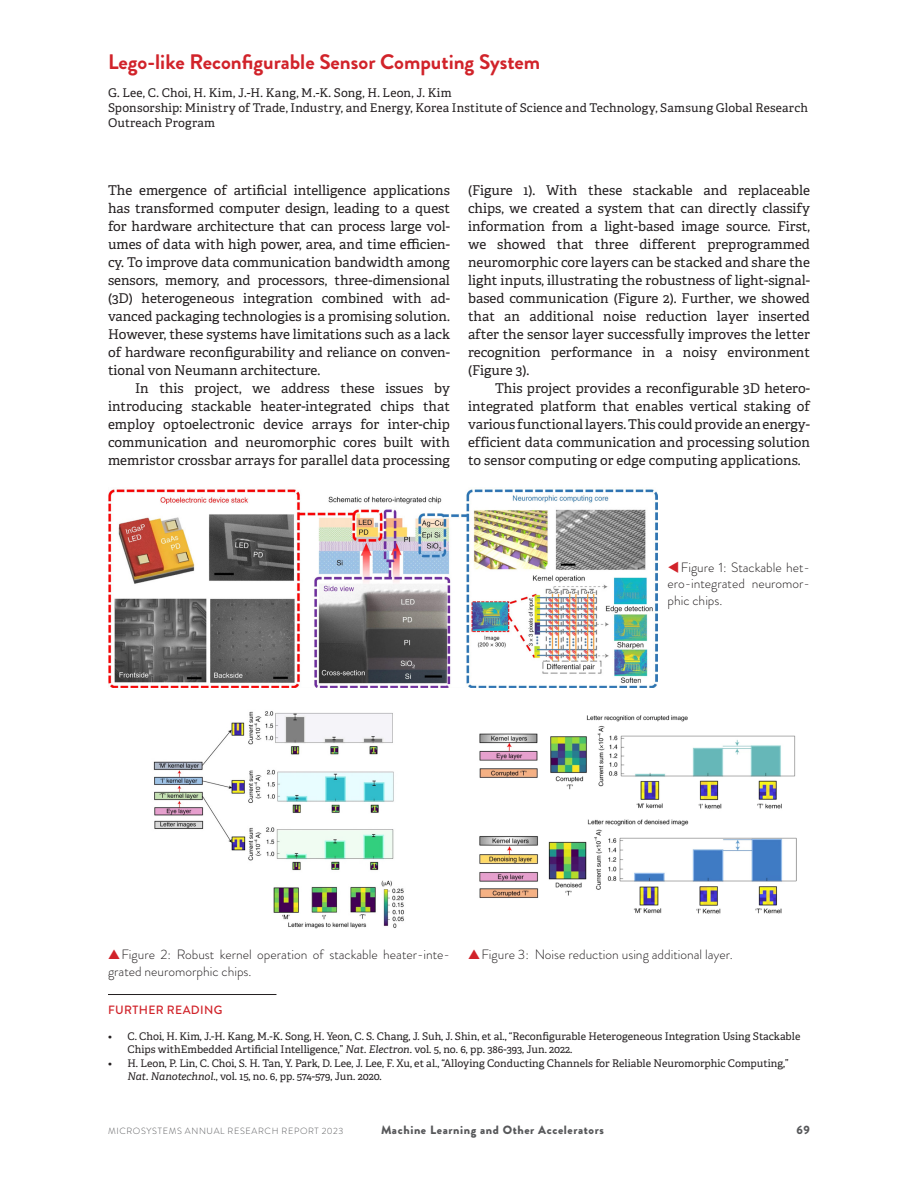
<style>
.page{position:relative;width:918px;height:1188px;background:#fff}
.page>*{position:absolute;margin:0;border:0;box-sizing:border-box;transform-origin:0 0}
.t1{font:700 21px "Brandon Grotesque";color:#d1232a}
.Paragraph_2{font:13.5px/18px "Adelle Basic";color:#231f20;text-align:justify}
.Paragraph_1{font:13.5px/18px "Adelle Basic";color:#231f20;text-align:justify}
.t2{font:300 13.5px/16.5px "Brandon Grotesque";color:#231f20;text-align:justify}
.Authors{font:12px/15px "Adelle Basic";letter-spacing:.015em;color:#231f20}
.t3{font:900 12px "Brandon Grotesque";letter-spacing:.05em;color:#57585a}
.Reference_Head{font:500 12px "Brandon Grotesque";letter-spacing:.03em;color:#d1232a}
.t4{font:10.5px/13.5px "Adelle Basic";color:#231f20}
.t5{font:300 9px "Brandon Grotesque";letter-spacing:.07em;color:#57585a}
.s1{color:#d1232a}
.s2{font-style:italic}
</style>
<div class="page">
<hr style="left:108px;top:994px;width:168px;height:1px;background:#231f20">
<img style="left:108px;top:489px;width:549px;height:198px">
<img style="left:153px;top:711px;width:251px;height:218px">
<img style="left:479px;top:715px;width:318px;height:199px">
<p class="t1" style="left:108px;top:47px;width:434px">Lego-like Reconfigurable Sensor Computing System</p>
<p class="Authors" style="left:108px;top:85px;width:345px">G. Lee, C. Choi, H. Kim, J.-H. Kang, M.-K. Song, H. Leon, J. Kim</p>
<p class="Authors" style="left:108px;top:100px;width:702px">Sponsorship: Ministry of Trade, Industry, and Energy, Korea Institute of Science and Technology, Samsung Global Research<br>Outreach Program</p>
<p class="Paragraph_1" style="left:108px;top:181px;width:344px">The emergence of artificial intelligence applications has transformed computer design, leading to a quest for hardware architecture that can process large vol&shy;umes of data with high power, area, and time efficien&shy;cy. To improve data communication bandwidth among sensors, memory, and processors, three-dimensional (3D) heterogeneous integration combined with ad&shy;vanced packaging technologies is a promising solution.<br>However, these systems have limitations such as a lack of hardware reconfigurability and reliance on conven&shy;tional von Neumann architecture.</p>
<p class="Paragraph_2" style="left:108px;top:379px;width:344px;text-indent:27px">In this project, we address these issues by introducing stackable heater-integrated chips that employ optoelectronic device arrays for inter-chip communication and neuromorphic cores built with memristor crossbar arrays for parallel data processing</p>
<p class="Paragraph_2" style="left:468px;top:181px;width:344px">(Figure 1). With these stackable and replaceable chips, we created a system that can directly classify information from a light-based image source. First, we showed that three different preprogrammed neuromorphic core layers can be stacked and share the light inputs, illustrating the robustness of light-signal&shy;based communication (Figure 2). Further, we showed that an additional noise reduction layer inserted after the sensor layer successfully improves the letter recognition performance in a noisy environment (Figure 3).</p>
<p class="Paragraph_2" style="left:468px;top:379px;width:344px;text-indent:27px">This project provides a reconfigurable 3D hetero&shy;integrated platform that enables vertical staking of various functional layers. This could provide an energy&shy;efficient data communication and processing solution to sensor computing or edge computing applications.</p>
<p class="t2" style="left:667px;top:559px;width:144px;text-indent:14px">Figure 1: Stackable het&shy;ero-integrated neuromor&shy;phic chips.</p>
<p class="t2" style="left:108px;top:946px;width:343px"><span class="s1">▲</span>Figure 2: Robust kernel operation of stackable heater-inte&shy;grated neuromorphic chips.</p>
<p class="t2" style="left:468px;top:946px;width:266px"><span class="s1">▲</span>Figure 3: Noise reduction using additional layer.</p>
<p class="Reference_Head" style="left:108px;top:1002px;width:116px">FURTHER READING</p>
<p class="t4" style="left:128px;top:1029px;width:674px;text-indent:-20px">• C. Choi, H. Kim, J.-H. Kang, M.-K. Song, H. Yeon, C. S. Chang, J. Suh, J. Shin, et al., “Reconfigurable Heterogeneous Integration Using Stackable<br>Chips withEmbedded Artificial Intelligence,” <span class="s2">Nat. Electron</span>. vol. 5, no. 6, pp. 386-393, Jun. 2022.</p>
<p class="t4" style="left:128px;top:1056px;width:663px;text-indent:-20px">• H. Leon, P. Lin, C. Choi, S. H. Tan, Y. Park, D. Lee, J. Lee, F. Xu, et al., “Alloying Conducting Channels for Reliable Neuromorphic Computing,”<br><span class="s2">Nat. Nanotechnol</span>., vol. 15, no. 6, pp. 574-579, Jun. 2020.</p>
<p class="t5" style="left:108px;top:1125px;width:237px">MICROSYSTEMS ANNUAL RESEARCH REPORT 2023</p>
<p class="t3" style="left:381px;top:1121px;width:224px">Machine Learning and Other Accelerators</p>
<p class="t3" style="left:797px;top:1121px;width:15px">69</p>
</div>
